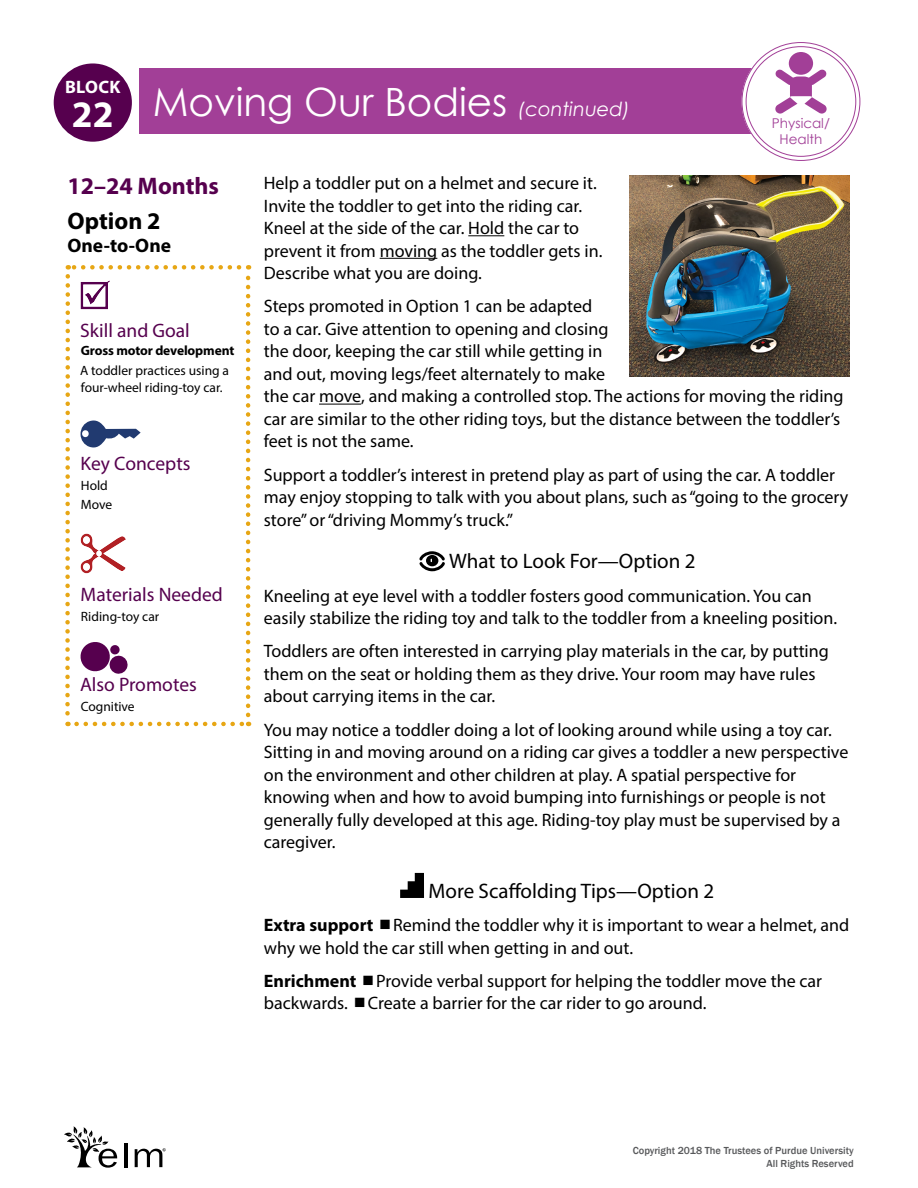
<style>
.page{position:relative;width:918px;height:1188px;background:#fff}
.page>*{position:absolute;margin:0;border:0;box-sizing:border-box;transform-origin:0 0}
.t1{font:39px "Century Gothic";color:#fff}
._1-07_I-T_Age{font:700 24px "Myriad Pro";color:#56004e}
._1-11_I-T_Option_Sub{font:700 24px "Myriad Pro";color:#000}
._4-01a_More_Scaffold{font:21px "Myriad Pro";color:#000}
._4-MISC_What_to_Look{font:21px "Myriad Pro";color:#000}
._2-01_Sidebar_Subhea{font:19.5px "Myriad Pro";color:#56004e}
._1-08_Group_Size{font:700 19.5px "Myriad Pro";color:#000}
._3-13_IT_Body{font:18px/22.5px "Myriad Pro";color:#000}
._4-02_Scaffolding_Ti{font:18px/22.5px "Myriad Pro";color:#000}
.t2{font:700 18px "Myriad Pro";letter-spacing:.02em;color:#fff}
._2-02_Learning_Goal{font:13.5px/16.5px "Myriad Pro";color:#000}
._2-05_I-T_Sidebar_Bo{font:13.5px "Myriad Pro";color:#000}
._2-02a_Skill_Tight{font:700 13.5px "Myriad Pro";letter-spacing:-.01em;color:#000}
.t3{font:13.5px/16.2px "Century Gothic";color:#a23f97;text-align:center}
._2-08_I-T_Key_Concep{font:13.5px "Myriad Pro";color:#000}
.t4{font:500 10.5px/12.6px "Franklin Gothic";color:#58595b;text-align:right}
.s1{font-style:italic;font-size:19.5px}
.s2{font-weight:700}
</style>
<div class="page">
<div style="left:140px;top:68px;width:616px;height:66px;background:#a23f97"></div>
<div style="left:744px;top:45px;width:114px;height:113px;background:#fff;border-radius:50%"></div>
<div style="left:742px;top:42px;width:118px;height:119px;border:5px solid #fff;border-radius:50%"></div>
<div style="left:54px;top:63px;width:78px;height:79px;background:#56004e;border-radius:50%"></div>
<svg style="left:775px;top:69px;width:52px;height:45px"></svg>
<div style="left:789px;top:52px;width:24px;height:23px;background:#a23f97;border-radius:50%"></div>
<svg style="left:81px;top:280px;width:29px;height:29px"></svg>
<svg style="left:81px;top:421px;width:60px;height:27px"></svg>
<svg style="left:81px;top:534px;width:45px;height:39px"></svg>
<svg style="left:81px;top:642px;width:47px;height:32px"></svg>
<svg style="left:77px;top:722px;width:172px;height:4px"></svg>
<svg style="left:246px;top:265px;width:4px;height:450px"></svg>
<svg style="left:68px;top:265px;width:171px;height:5px"></svg>
<svg style="left:65px;top:276px;width:5px;height:450px"></svg>
<img style="left:630px;top:176px;width:219px;height:201px">
<hr style="left:468px;top:235px;width:36px;height:1px;background:#000">
<hr style="left:380px;top:258px;width:57px;height:1px;background:#000">
<hr style="left:319px;top:404px;width:42px;height:1px;background:#000">
<svg style="left:419px;top:551px;width:26px;height:20px"></svg>
<svg style="left:400px;top:873px;width:24px;height:25px"></svg>
<hr style="left:124px;top:1143px;width:3px;height:24px;background:#000">
<svg style="left:64px;top:1126px;width:53px;height:42px"></svg>
<svg style="left:135px;top:1148px;width:31px;height:19px"></svg>
<p class="t2" style="left:65px;top:75px;width:57px">BLOCK</p>
<h1 class="t1" style="left:72px;top:75px;width:560px"><sub>22</sub> Moving Our Bodies <span class="s1">(continued)</span></h1>
<p class="t3" style="left:772px;top:115px;width:59px">Physical/<br>Health</p>
<h1 class="_1-07_I-T_Age" style="left:68px;top:170px;width:153px">12–24 Months</h1>
<p class="_1-11_I-T_Option_Sub" style="left:68px;top:205px;width:95px">Option 2</p>
<h2 class="_1-08_Group_Size" style="left:68px;top:232px;width:105px">One-to-One</h2>
<p class="_2-01_Sidebar_Subhea" style="left:80px;top:319px;width:111px">Skill and Goal</p>
<p class="_2-02a_Skill_Tight" style="left:81px;top:342px;width:155px">Gross motor development</p>
<p class="_2-02_Learning_Goal" style="left:80px;top:362px;width:151px">A toddler practices using a four-wheel riding-toy car.</p>
<p class="_2-01_Sidebar_Subhea" style="left:81px;top:451px;width:111px">Key Concepts</p>
<p class="_2-08_I-T_Key_Concep" style="left:81px;top:477px;width:29px">Hold</p>
<p class="_2-08_I-T_Key_Concep" style="left:81px;top:497px;width:33px">Move</p>
<p class="_2-01_Sidebar_Subhea" style="left:81px;top:583px;width:144px">Materials Needed</p>
<p class="_2-05_I-T_Sidebar_Bo" style="left:81px;top:608px;width:80px">Riding-toy car</p>
<p class="_2-01_Sidebar_Subhea" style="left:80px;top:673px;width:118px">Also Promotes</p>
<p class="_2-05_I-T_Sidebar_Bo" style="left:81px;top:698px;width:55px">Cognitive</p>
<p class="_3-13_IT_Body" style="left:264px;top:171px;width:340px">Help a toddler put on a helmet and secure it.<br>Invite the toddler to get into the riding car.<br>Kneel at the side of the car. Hold the car to prevent it from moving as the toddler gets in.<br>Describe what you are doing.</p>
<p class="_3-13_IT_Body" style="left:264px;top:295px;width:581px">Steps promoted in Option 1 can be adapted<br>to a car. Give attention to opening and closing<br>the door, keeping the car still while getting in<br>and out, moving legs/feet alternately to make<br>the car move, and making a controlled stop. The actions for moving the riding car are similar to the other riding toys, but the distance between the toddler’s feet is not the same.</p>
<p class="_3-13_IT_Body" style="left:264px;top:463px;width:586px">Support a toddler’s interest in pretend play as part of using the car. A toddler may enjoy stopping to talk with you about plans, such as “going to the grocery store” or “driving Mommy’s truck.”</p>
<p class="_4-MISC_What_to_Look" style="left:449px;top:548px;width:248px">What to Look For—Option 2</p>
<p class="_3-13_IT_Body" style="left:264px;top:584px;width:575px">Kneeling at eye level with a toddler fosters good communication. You can easily stabilize the riding toy and talk to the toddler from a kneeling position.</p>
<p class="_3-13_IT_Body" style="left:264px;top:640px;width:567px">Toddlers are often interested in carrying play materials in the car, by putting them on the seat or holding them as they drive. Your room may have rules about carrying items in the car.</p>
<p class="_3-13_IT_Body" style="left:264px;top:718px;width:586px">You may notice a toddler doing a lot of looking around while using a toy car.<br>Sitting in and moving around on a riding car gives a toddler a new perspective on the environment and other children at play. A spatial perspective for knowing when and how to avoid bumping into furnishings or people is not generally fully developed at this age. Riding-toy play must be supervised by a caregiver.</p>
<p class="_4-01a_More_Scaffold" style="left:428px;top:878px;width:287px">More Scaffolding Tips—Option 2</p>
<p class="_4-02_Scaffolding_Ti" style="left:264px;top:913px;width:587px"><span class="s2">Extra support</span> Remind the toddler why it is important to wear a helmet, and why we hold the car still when getting in and out.</p>
<p class="_4-02_Scaffolding_Ti" style="left:264px;top:969px;width:560px"><span class="s2">Enrichment</span> Provide verbal support for helping the toddler move the car backwards. Create a barrier for the car rider to go around.</p>
<p class="t4" style="left:633px;top:1145px;width:223px">Copyright 2018 The Trustees of Purdue University<br>All Rights Reserved</p>
</div>
